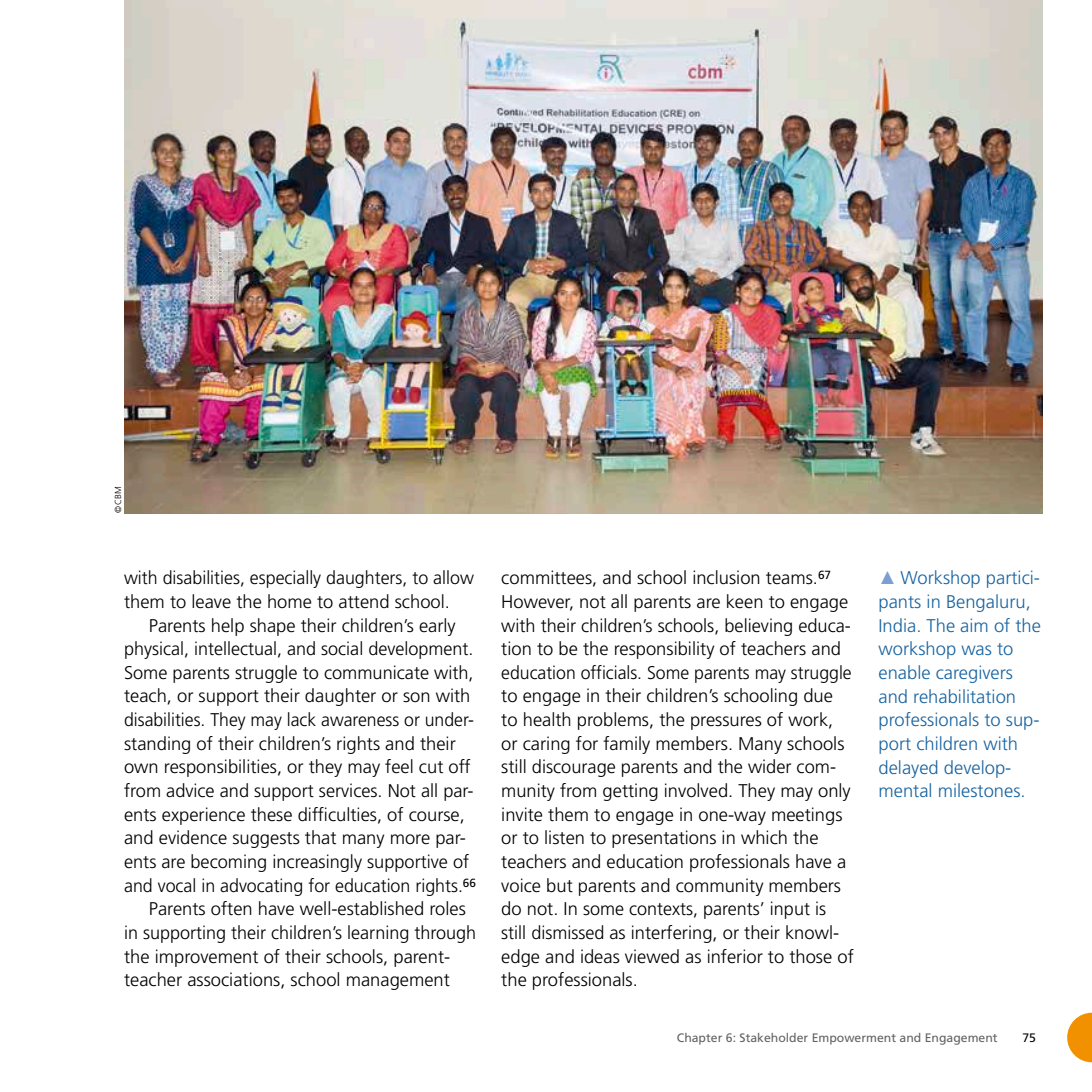
<style>
.page{position:relative;width:1092px;height:1092px;background:#fff}
.page>*{position:absolute;margin:0;border:0;box-sizing:border-box;transform-origin:0 0}
.cbm_Menge_Eingezogen{font:300 18.38px/23.6px "Frutiger LT";color:#000}
.cbm_BU{font:300 18.38px/23.6px "Frutiger LT";color:#1763a0}
.cbm_Menge_stumpf{font:300 18.38px/23.6px "Frutiger LT";color:#000}
.t1{font:12.25px "Frutiger LT";color:#626262}
.t2{font:12.25px "Frutiger LT";color:#000}
.CBM_Foto_Copyrights{font:300 8.75px "Frutiger LT";color:#000}
.s1{font-family:"Times New Roman";font-weight:400;color:#7b9ed3}
</style>
<div class="page">
<svg style="left:1067px;top:1012px;width:24px;height:50px"></svg>
<img style="left:124px;top:0;width:918px;height:513px">
<p class="CBM_Foto_Copyrights" style="left:113px;top:513px;width:28px;rotate:-90deg">© CBM</p>
<p class="cbm_Menge_stumpf" style="left:124px;top:566px;width:351px">with disabilities, especially daughters, to allow them to leave the home to attend school.</p>
<p class="cbm_Menge_Eingezogen" style="left:124px;top:613px;width:353px;text-indent:25px">Parents help shape their children’s early physical, intellectual, and social development.<br>Some parents struggle to communicate with, teach, or support their daughter or son with disabilities. They may lack awareness or under&shy;standing of their children’s rights and their own responsibilities, or they may feel cut off from advice and support services. Not all par&shy;ents experience these difficulties, of course, and evidence suggests that many more par&shy;ents are becoming increasingly supportive of and vocal in advocating for education rights.<sup>66</sup></p>
<p class="cbm_Menge_Eingezogen" style="left:124px;top:897px;width:353px;text-indent:25px">Parents often have well-established roles in supporting their children’s learning through the improvement of their schools, parent&shy;teacher associations, school management</p>
<p class="cbm_Menge_Eingezogen" style="left:501px;top:566px;width:354px">committees, and school inclusion teams.<sup>67<br></sup>However, not all parents are keen to engage with their children’s schools, believing educa&shy;tion to be the responsibility of teachers and education officials. Some parents may struggle to engage in their children’s schooling due to health problems, the pressures of work, or caring for family members. Many schools still discourage parents and the wider com&shy;munity from getting involved. They may only invite them to engage in one-way meetings or to listen to presentations in which the teachers and education professionals have a voice but parents and community members do not. In some contexts, parents’ input is still dismissed as interfering, or their knowl&shy;edge and ideas viewed as inferior to those of the professionals.</p>
<p class="cbm_BU" style="left:878px;top:566px;width:164px"><span class="s1">▲</span> Workshop partici&shy;pants in Bengaluru,<br>India. The aim of the workshop was to enable caregivers and rehabilitation professionals to sup&shy;port children with delayed develop&shy;mental milestones.</p>
<p class="t1" style="left:676px;top:1030px;width:322px">Chapter 6: Stakeholder Empowerment and Engagement</p>
<p class="t2" style="left:1022px;top:1030px;width:15px">75</p>
</div>
